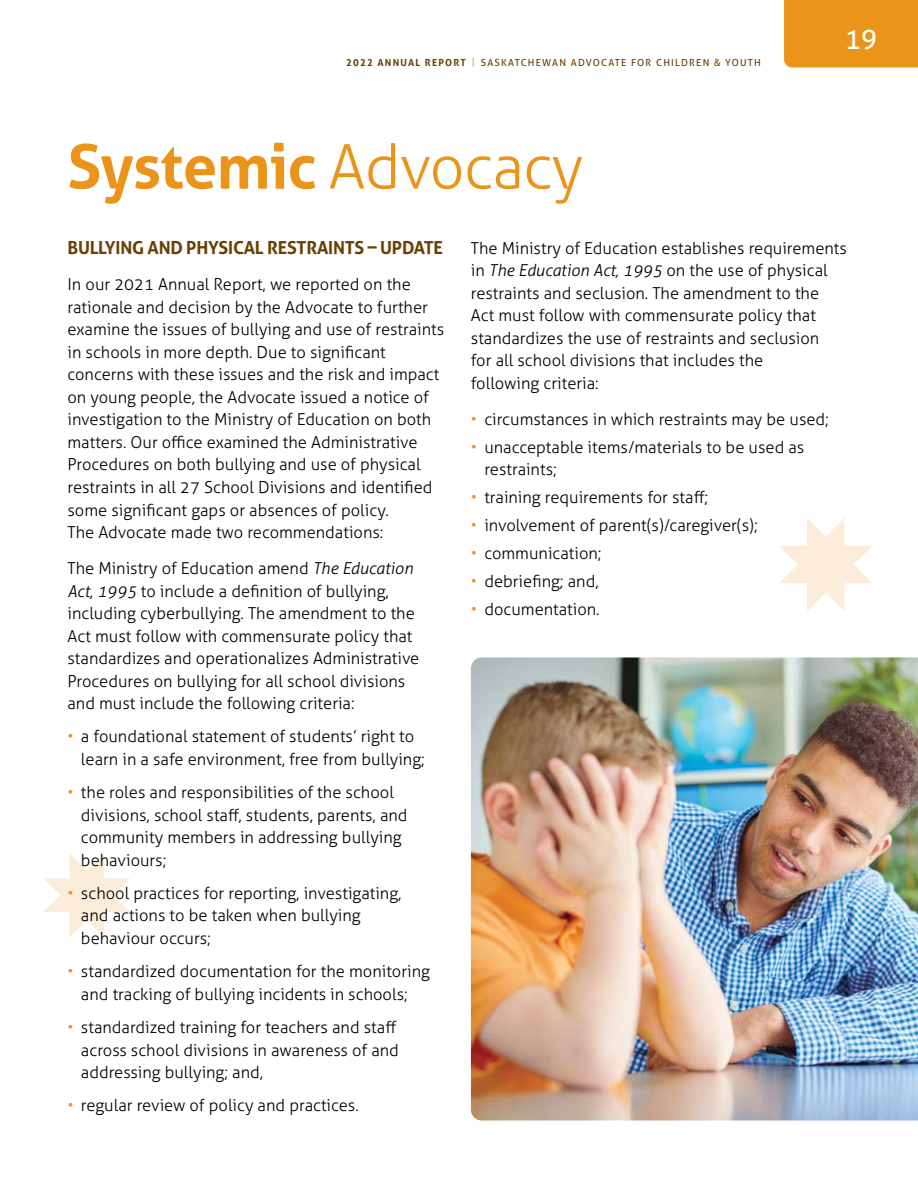
<style>
.page{position:relative;width:918px;height:1188px;background:#fff}
.page>*{position:absolute;margin:0;border:0;box-sizing:border-box;transform-origin:0 0}
.t1{font:700 61.5px "Aller";letter-spacing:-.015em;color:#ea941a}
.t2{font:27px "Aller";color:#fff}
.t3{font:700 18px "Aller";letter-spacing:-.015em;color:#6a4005}
.t4{font:300 16.5px/22.5px "Aller";color:#000}
.t5{font:9.75px "Aller";letter-spacing:.125em;color:#6a4005}
.s1{font-weight:700}
.s2{color:#ea941a}
.s3{font-family:"Myriad Pro";font-size:10.5px}
.s4{font-weight:300}
.s5{font-style:italic}
</style>
<div class="page">
<div style="left:784px;top:0;width:134px;height:68px;background:#ea941a"></div>
<svg style="left:44px;top:854px;width:86px;height:83px"></svg>
<img style="left:471px;top:657px;width:447px;height:463px">
<svg style="left:779px;top:518px;width:93px;height:93px"></svg>
<p class="t5" style="left:346px;top:57px;width:416px"><span class="s1">2022 ANNUAL REPORT</span> <span class="s2">|</span> SASKATCHEWAN ADVOCATE FOR CHILDREN <span class="s3">&amp;</span> YOUTH</p>
<h2 class="t2" style="left:845px;top:22px;width:34px">19</h2>
<h1 class="t1" style="left:68px;top:127px;width:517px">Systemic <span class="s4">Advocacy</span></h1>
<p class="t3" style="left:68px;top:237px;width:377px">BULLYING AND PHYSICAL RESTRAINTS – UPDATE</p>
<p class="t4" style="left:68px;top:273px;width:378px">In our 2021 Annual Report, we reported on the rationale and decision by the Advocate to further examine the issues of bullying and use of restraints in schools in more depth. Due to significant concerns with these issues and the risk and impact on young people, the Advocate issued a notice of investigation to the Ministry of Education on both matters. Our office examined the Administrative Procedures on both bullying and use of physical restraints in all 27 School Divisions and identified some significant gaps or absences of policy.<br>The Advocate made two recommendations:</p>
<p class="t4" style="left:68px;top:557px;width:353px">The Ministry of Education amend <span class="s5">The Education Act, 1995</span> to include a definition of bullying, including cyberbullying. The amendment to the Act must follow with commensurate policy that standardizes and operationalizes Administrative Procedures on bullying for all school divisions and must include the following criteria:</p>
<p class="t4" style="left:81px;top:725px;width:345px;text-indent:-13px"><span class="s2">•</span> a foundational statement of students’ right to learn in a safe environment, free from bullying;</p>
<p class="t4" style="left:81px;top:781px;width:328px;text-indent:-13px"><span class="s2">•</span> the roles and responsibilities of the school divisions, school staff, students, parents, and community members in addressing bullying behaviours;</p>
<p class="t4" style="left:81px;top:882px;width:322px;text-indent:-13px"><span class="s2">•</span> school practices for reporting, investigating, and actions to be taken when bullying behaviour occurs;</p>
<p class="t4" style="left:68px;top:960px;width:364px;text-align:center"><span class="s2">•</span> standardized documentation for the monitoring and tracking of bullying incidents in schools;</p>
<p class="t4" style="left:81px;top:1016px;width:319px;text-indent:-13px"><span class="s2">•</span> standardized training for teachers and staff across school divisions in awareness of and addressing bullying; and,</p>
<p class="t4" style="left:68px;top:1094px;width:293px"><span class="s2">•</span> regular review of policy and practices.</p>
<p class="t4" style="left:471px;top:237px;width:378px">The Ministry of Education establishes requirements in <span class="s5">The Education Act, 1995</span> on the use of physical restraints and seclusion. The amendment to the<br>Act must follow with commensurate policy that standardizes the use of restraints and seclusion<br>for all school divisions that includes the<br>following criteria:</p>
<p class="t4" style="left:471px;top:408px;width:360px"><span class="s2">•</span> circumstances in which restraints may be used;</p>
<p class="t4" style="left:484px;top:436px;width:321px;text-indent:-13px"><span class="s2">•</span> unacceptable items/materials to be used as restraints;</p>
<p class="t4" style="left:471px;top:486px;width:239px"><span class="s2">•</span> training requirements for staff;</p>
<p class="t4" style="left:471px;top:514px;width:288px"><span class="s2">•</span> involvement of parent(s)/caregiver(s);</p>
<p class="t4" style="left:471px;top:542px;width:132px"><span class="s2">•</span> communication;</p>
<p class="t4" style="left:471px;top:570px;width:129px"><span class="s2">•</span> debriefing; and,</p>
<p class="t4" style="left:471px;top:598px;width:130px"><span class="s2">•</span> documentation.</p>
</div>
